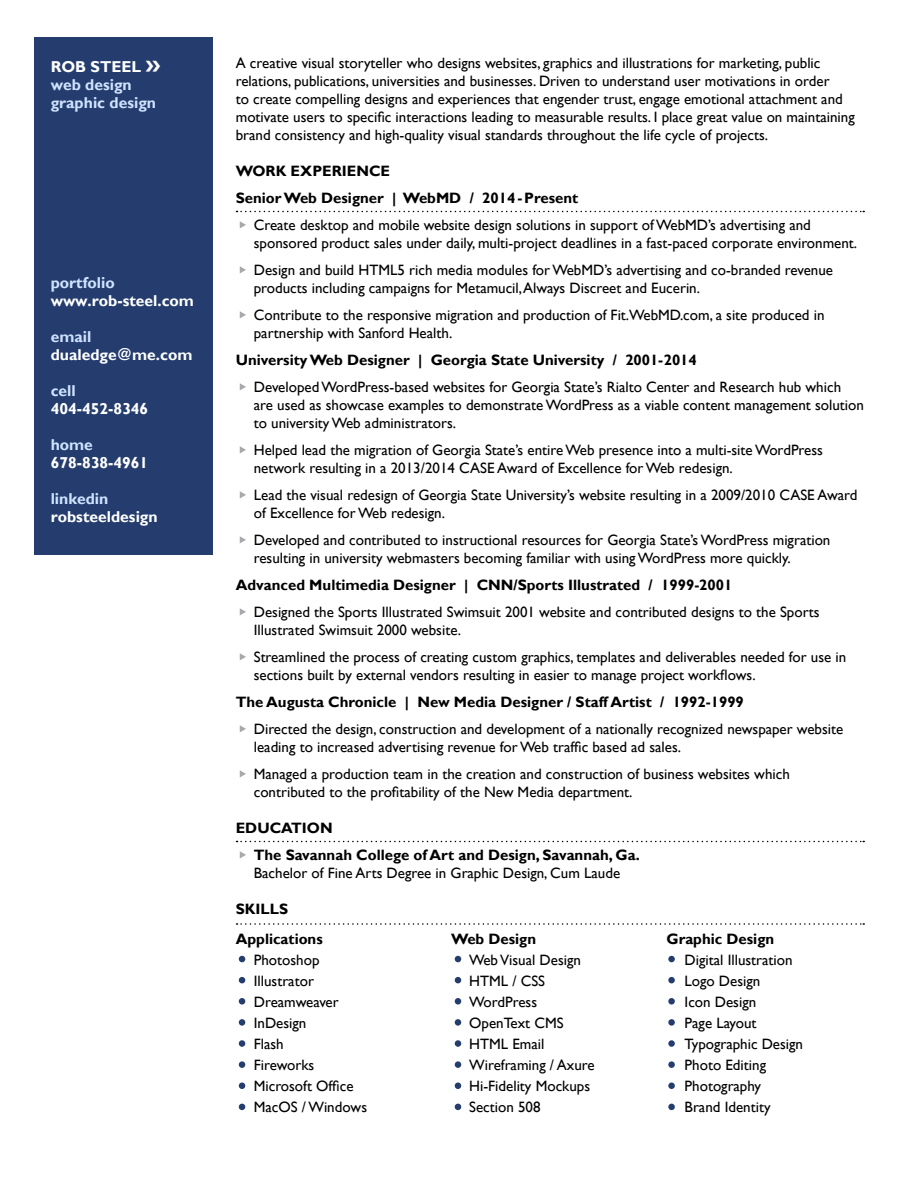
<style>
.page{position:relative;width:918px;height:1188px;background:#fff}
.page>*{position:absolute;margin:0;border:0;box-sizing:border-box;transform-origin:0 0}
.t1{font:700 15.75px/18px "Gill Sans";color:#fff}
.t2{font:700 15.75px/18px "Gill Sans";color:#cfe2ff}
.t3{font:15px/21px "Gill Sans";color:#000}
.t4{font:700 15px/27px "Gill Sans";color:#000}
.s1{color:#fff}
.s2{font-size:24.75px;color:#fff}
.s3{color:#cfe2ff}
.s4{font-family:"Helvetica"}
</style>
<div class="page">
<div style="left:34px;top:37px;width:178px;height:517px;background:#243d6e"></div>
<svg style="left:237px;top:923px;width:627px;height:2px"></svg>
<svg style="left:239px;top:956px;width:6px;height:6px"></svg>
<svg style="left:239px;top:977px;width:6px;height:6px"></svg>
<div style="left:239px;top:998px;width:6px;height:7px;background:#243d6e;border-radius:50%"></div>
<div style="left:239px;top:1019px;width:6px;height:7px;background:#243d6e;border-radius:50%"></div>
<div style="left:239px;top:1040px;width:6px;height:7px;background:#243d6e;border-radius:50%"></div>
<div style="left:239px;top:1061px;width:6px;height:7px;background:#243d6e;border-radius:50%"></div>
<svg style="left:239px;top:1083px;width:6px;height:6px"></svg>
<svg style="left:239px;top:1104px;width:6px;height:6px"></svg>
<svg style="left:455px;top:956px;width:6px;height:6px"></svg>
<svg style="left:455px;top:977px;width:6px;height:6px"></svg>
<div style="left:455px;top:998px;width:6px;height:7px;background:#243d6e;border-radius:50%"></div>
<div style="left:455px;top:1019px;width:6px;height:7px;background:#243d6e;border-radius:50%"></div>
<div style="left:455px;top:1061px;width:6px;height:7px;background:#243d6e;border-radius:50%"></div>
<svg style="left:455px;top:1083px;width:6px;height:6px"></svg>
<svg style="left:455px;top:1104px;width:6px;height:6px"></svg>
<div style="left:668px;top:956px;width:7px;height:6px;background:#243d6e;border-radius:50%"></div>
<div style="left:668px;top:977px;width:7px;height:6px;background:#243d6e;border-radius:50%"></div>
<div style="left:668px;top:998px;width:7px;height:7px;background:#243d6e;border-radius:50%"></div>
<div style="left:668px;top:1019px;width:7px;height:7px;background:#243d6e;border-radius:50%"></div>
<div style="left:668px;top:1040px;width:7px;height:7px;background:#243d6e;border-radius:50%"></div>
<div style="left:668px;top:1061px;width:7px;height:7px;background:#243d6e;border-radius:50%"></div>
<div style="left:668px;top:1083px;width:7px;height:6px;background:#243d6e;border-radius:50%"></div>
<div style="left:668px;top:1104px;width:7px;height:6px;background:#243d6e;border-radius:50%"></div>
<svg style="left:237px;top:841px;width:627px;height:1px"></svg>
<svg style="left:237px;top:211px;width:627px;height:1px"></svg>
<svg style="left:240px;top:383px;width:6px;height:7px"></svg>
<svg style="left:240px;top:446px;width:6px;height:7px"></svg>
<svg style="left:240px;top:491px;width:6px;height:7px"></svg>
<svg style="left:240px;top:536px;width:6px;height:7px"></svg>
<svg style="left:240px;top:608px;width:6px;height:7px"></svg>
<svg style="left:240px;top:653px;width:6px;height:7px"></svg>
<svg style="left:240px;top:770px;width:6px;height:7px"></svg>
<svg style="left:240px;top:725px;width:6px;height:7px"></svg>
<svg style="left:240px;top:851px;width:6px;height:7px"></svg>
<svg style="left:240px;top:311px;width:6px;height:7px"></svg>
<div style="left:455px;top:1040px;width:6px;height:7px;background:#243d6e;border-radius:50%"></div>
<svg style="left:240px;top:266px;width:6px;height:7px"></svg>
<svg style="left:240px;top:221px;width:6px;height:7px"></svg>
<p class="t2" style="left:51px;top:57px;width:111px"><span class="s1">ROB STEEL</span> <span class="s2">» </span>web design graphic design</p>
<p class="t2" style="left:51px;top:273px;width:65px">portfolio</p>
<p class="t1" style="left:51px;top:291px;width:145px">www.rob-steel.com</p>
<p class="t1" style="left:51px;top:327px;width:143px"><span class="s3">email </span>dualedge<span class="s4">@</span>me.com</p>
<p class="t2" style="left:51px;top:381px;width:27px">cell</p>
<p class="t1" style="left:51px;top:399px;width:99px">404-452-8346</p>
<p class="t2" style="left:51px;top:435px;width:44px">home</p>
<p class="t1" style="left:51px;top:453px;width:99px">678-838-4961</p>
<p class="t2" style="left:51px;top:490px;width:59px">linkedin</p>
<p class="t1" style="left:51px;top:508px;width:108px">robsteeldesign</p>
<p class="t3" style="left:236px;top:54px;width:620px;line-height:18px">A creative visual storyteller who designs websites, graphics and illustrations for marketing, public relations, publications, universities and businesses. Driven to understand user motivations in order<br>to create compelling designs and experiences that engender trust, engage emotional attachment and motivate users to specific interactions leading to measurable results. I place great value on maintaining brand consistency and high-quality visual standards throughout the life cycle of projects.</p>
<p class="t4" style="left:236px;top:158px;width:344px">Work Experience<br>Senior Web Designer | WebMD / 2014-Present</p>
<p class="t3" style="left:254px;top:216px;width:605px;line-height:18px">Create desktop and mobile website design solutions in support of WebMD’s advertising and sponsored product sales under daily, multi-project deadlines in a fast-paced corporate environment.</p>
<p class="t3" style="left:254px;top:261px;width:581px;line-height:18px">Design and build HTML5 rich media modules for WebMD’s advertising and co-branded revenue products including campaigns for Metamucil, Always Discreet and Eucerin.</p>
<p class="t3" style="left:254px;top:306px;width:572px;line-height:18px">Contribute to the responsive migration and production of Fit.WebMD.com, a site produced in partnership with Sanford Health.</p>
<p class="t4" style="left:236px;top:347px;width:463px">University Web Designer | Georgia State University / 2001-2014</p>
<p class="t3" style="left:254px;top:378px;width:612px;line-height:18px">Developed WordPress-based websites for Georgia State’s Rialto Center and Research hub which are used as showcase examples to demonstrate WordPress as a viable content management solution to university Web administrators.</p>
<p class="t3" style="left:254px;top:441px;width:571px;line-height:18px">Helped lead the migration of Georgia State’s entire Web presence into a multi-site WordPress network resulting in a 2013/2014 CASE Award of Excellence for Web redesign.</p>
<p class="t3" style="left:254px;top:486px;width:605px;line-height:18px">Lead the visual redesign of Georgia State University’s website resulting in a 2009/2010 CASE Award of Excellence for Web redesign.</p>
<p class="t3" style="left:254px;top:531px;width:578px;line-height:18px">Developed and contributed to instructional resources for Georgia State’s WordPress migration resulting in university webmasters becoming familiar with using WordPress more quickly.</p>
<p class="t4" style="left:236px;top:572px;width:254px">Advanced Multimedia Designer | CNN</p>
<p class="t4" style="left:514px;top:572px;width:220px">/Sports I llustrated / 1999-2001</p>
<p class="t3" style="left:254px;top:603px;width:567px;line-height:18px">Designed the Sports Illustrated Swimsuit 2001 website and contributed designs to the Sports<br>Illustrated Swimsuit 2000 website.</p>
<p class="t3" style="left:254px;top:648px;width:594px;line-height:18px">Streamlined the process of creating custom graphics, templates and deliverables needed for use in sections built by external vendors resulting in easier to manage project workflows.</p>
<p class="t4" style="left:236px;top:689px;width:510px">The Augusta Chronicle | New Media Designer / Staff Artist / 1992-1999</p>
<p class="t3" style="left:254px;top:720px;width:591px;line-height:18px">Directed the design, construction and development of a nationally recognized newspaper website leading to increased advertising revenue for Web traffic based ad sales.</p>
<p class="t3" style="left:254px;top:765px;width:538px;line-height:18px">Managed a production team in the creation and construction of business websites which contributed to the profitability of the New Media department.</p>
<p class="t4" style="left:254px;top:815px;width:387px;text-indent:-18px">Education<br>The Savannah College of Art and Design, Savannah, Ga.</p>
<p class="t3" style="left:254px;top:863px;width:368px">Bachelor of Fine Arts Degree in Graphic Design, Cum Laude</p>
<p class="t4" style="left:236px;top:895px;width:89px;line-height:29.5px">Skills<br>Applications</p>
<p class="t3" style="left:254px;top:950px;width:115px">Photoshop<br>Illustrator<br>Dreamweaver<br>InDesign<br>Flash<br>Fireworks<br>Microsoft Office<br>MacOS / Windows</p>
<p class="t4" style="left:451px;top:926px;width:87px">Web Design</p>
<p class="t3" style="left:469px;top:950px;width:127px">Web Visual Design<br>HTML / CSS<br>WordPress<br>OpenText CMS<br>HTML Email<br>Wireframing / Axure<br>Hi-Fidelity Mockups<br>Section 508</p>
<p class="t4" style="left:667px;top:926px;width:109px">Graphic Design</p>
<p class="t3" style="left:685px;top:950px;width:120px">Digital Illustration<br>Logo Design<br>Icon Design<br>Page Layout<br>Typographic Design<br>Photo Editing<br>Photography<br>Brand Identity</p>
</div>
